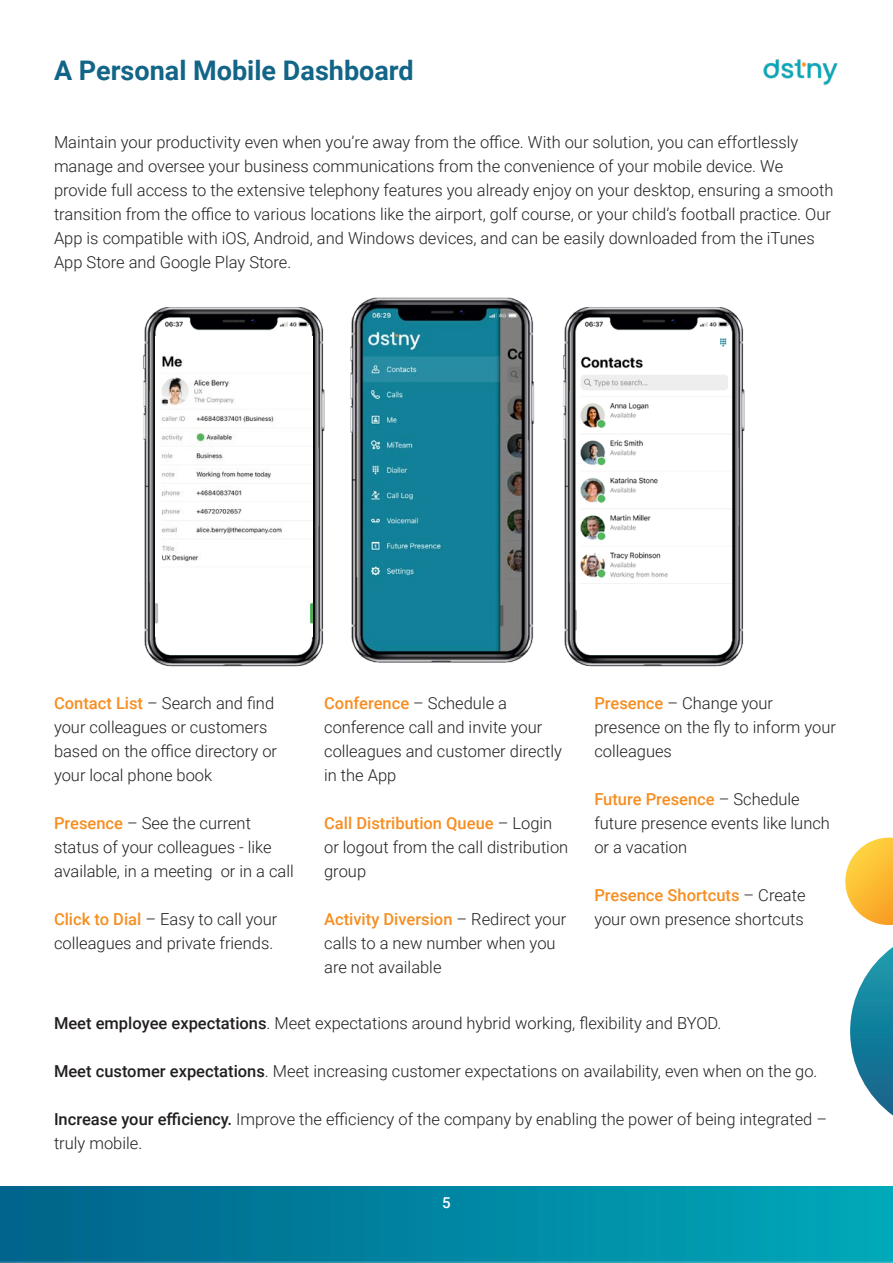
<style>
.page{position:relative;width:893px;height:1263px;background:#fff}
.page>*{position:absolute;margin:0;border:0;box-sizing:border-box;transform-origin:0 0}
.t1{font:700 27px "Roboto";color:#126587}
.t2{font:300 16.5px/24px "Roboto";color:#231f20}
.t3{font:500 15px "Roboto";color:#fff}
.s1{font-weight:500;color:#f68e21}
.s2{font-weight:500}
</style>
<div class="page">
<img style="left:0;top:1186px;width:893px;height:77px">
<img style="left:763px;top:59px;width:75px;height:27px">
<svg style="left:850px;top:947px;width:43px;height:168px"></svg>
<svg style="left:845px;top:838px;width:48px;height:87px"></svg>
<img style="left:350px;top:297px;width:185px;height:366px">
<img style="left:563px;top:307px;width:182px;height:360px">
<img style="left:143px;top:307px;width:182px;height:360px">
<img style="left:156px;top:337px;width:156px;height:300px">
<p class="t1" style="left:54px;top:51px;width:361px">A Personal Mobile Dashboard</p>
<p class="t2" style="left:54px;top:130px;width:781px">Maintain your productivity even when you’re away from the office. With our solution, you can effortlessly manage and oversee your business communications from the convenience of your mobile device. We provide full access to the extensive telephony features you already enjoy on your desktop, ensuring a smooth transition from the office to various locations like the airport, golf course, or your child’s football practice. Our App is compatible with iOS, Android, and Windows devices, and can be easily downloaded from the iTunes App Store and Google Play Store.</p>
<p class="t2" style="left:54px;top:690px;width:225px"><span class="s1">Contact List</span> – Search and find your colleagues or customers based on the office directory or your local phone book</p>
<p class="t2" style="left:54px;top:810px;width:241px"><span class="s1">Presence</span> – See the current status of your colleagues - like available, in a meeting or in a call</p>
<p class="t2" style="left:54px;top:906px;width:225px"><span class="s1">Click to Dial</span> – Easy to call your colleagues and private friends.</p>
<p class="t2" style="left:324px;top:690px;width:239px"><span class="s1">Conference</span> – Schedule a conference call and invite your colleagues and customer directly in the App</p>
<p class="t2" style="left:324px;top:810px;width:246px"><span class="s1">Call Distribution Queue</span> – Login or logout from the call distribution group</p>
<p class="t2" style="left:324px;top:906px;width:244px"><span class="s1">Activity Diversion</span> – Redirect your calls to a new number when you are not available</p>
<p class="t2" style="left:594px;top:690px;width:243px"><span class="s1">Presence</span> – Change your presence on the fly to inform your colleagues</p>
<p class="t2" style="left:594px;top:786px;width:237px"><span class="s1">Future Presence</span> – Schedule future presence events like lunch or a vacation</p>
<p class="t2" style="left:594px;top:882px;width:213px"><span class="s1">Presence Shortcuts</span> – Create your own presence shortcuts</p>
<p class="t2" style="left:54px;top:1010px;width:669px"><span class="s2">Meet employee expectations</span>. Meet expectations around hybrid working, flexibility and BYOD.</p>
<p class="t2" style="left:54px;top:1058px;width:765px"><span class="s2">Meet customer expectations</span>. Meet increasing customer expectations on availability, even when on the go.</p>
<p class="t2" style="left:54px;top:1106px;width:775px"><span class="s2">Increase your efficiency.</span> Improve the efficiency of the company by enabling the power of being integrated – truly mobile.</p>
<p class="t3" style="left:442px;top:1192px;width:10px">5</p>
</div>
